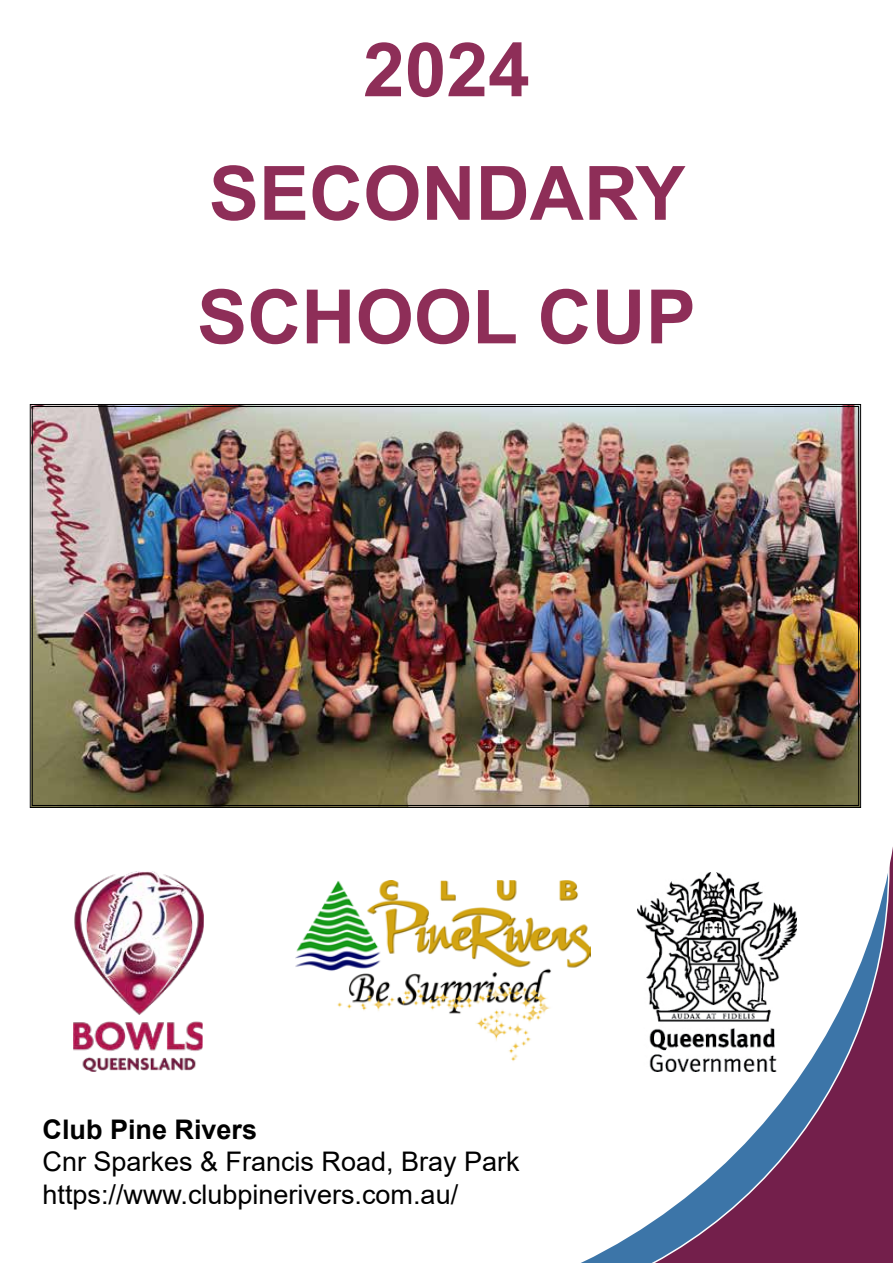
<style>
.page{position:relative;width:893px;height:1263px;background:#fff}
.page>*{position:absolute;margin:0;border:0;box-sizing:border-box;transform-origin:0 0}
.t1{font:700 75px/123.6px "Arial";color:#8e2e58;text-align:center}
.t2{font:27px/32.4px "Arial";color:#000}
.t3{font:700 27px "Arial";color:#000}
</style>
<div class="page">
<svg style="left:581px;top:847px;width:312px;height:416px"></svg>
<img style="left:73px;top:871px;width:131px;height:201px">
<img style="left:295px;top:880px;width:295px;height:194px">
<img style="left:638px;top:872px;width:159px;height:200px">
<img style="left:29px;top:404px;width:833px;height:404px">
<h1 class="t1" style="left:197px;top:9px;width:500px">2024<br>SECONDARY<br>SCHOOL CUP</h1>
<p class="t3" style="left:43px;top:1110px;width:216px">Club Pine Rivers</p>
<p class="t2" style="left:43px;top:1145px;width:479px">Cnr Sparkes &amp; Francis Road, Bray Park https://www.clubpinerivers.com.au/</p>
</div>
